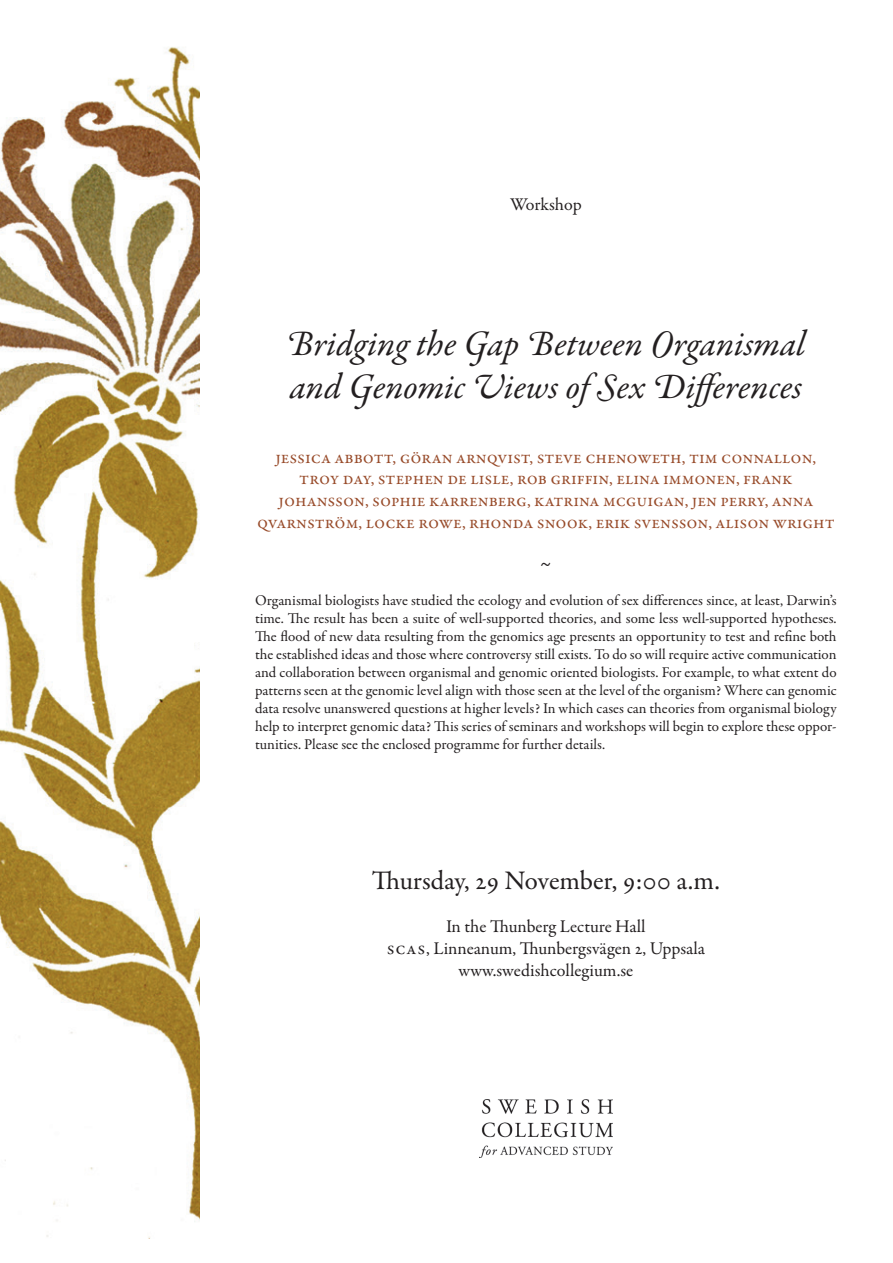
<style>
.page{position:relative;width:893px;height:1263px;background:#fff}
.page>*{position:absolute;margin:0;border:0;box-sizing:border-box;transform-origin:0 0}
.t1{font:italic 36px/43.2px "Garamond Premr Pro";color:#231f20}
.t2{font:27px "Garamond Premr Pro";color:#231f20}
.t3{font:18px/21.6px "Garamond Premr Pro";color:#984b2a;text-align:center}
.t4{font:18px/21.6px "Garamond Premr Pro";letter-spacing:.015em;color:#231f20;text-align:center}
.t5{font:600 18px "Garamond Premr Pro";color:#231f20}
.t6{font:15px/18px "Garamond Premr Pro";letter-spacing:.02em;color:#231f20;text-align:justify}
</style>
<div class="page">
<img style="left:479px;top:1100px;width:133px;height:57px">
<img style="left:0;top:47px;width:200px;height:1192px">
<p class="t4" style="left:510px;top:193px;width:72px">Workshop</p>
<h1 class="t1" style="left:286px;top:324px;width:521px">Bridging the Gap Between Organismal and Genomic Views of Sex Differences</h1>
<p class="t3" style="left:257px;top:447px;width:579px">jessica abbott, göran arnqvist, steve chenoweth, tim connallon, troy day, stephen de lisle, rob griffin, elina immonen, frank johansson, sophie karrenberg, katrina mcguigan, jen perry, anna qvarnström, locke rowe, rhonda snook, erik svensson, alison wright</p>
<p class="t5" style="left:540px;top:552px;width:13px">~</p>
<p class="t6" style="left:255px;top:591px;width:583px">Organismal biologists have studied the ecology and evolution of sex differences since, at least, Darwin’s time. The result has been a suite of well-supported theories, and some less well-supported hypotheses.<br>The flood of new data resulting from the genomics age presents an opportunity to test and refine both the established ideas and those where controversy still exists. To do so will require active communication and collaboration between organismal and genomic oriented biologists. For example, to what extent do patterns seen at the genomic level align with those seen at the level of the organism? Where can genomic data resolve unanswered questions at higher levels? In which cases can theories from organismal biology help to interpret genomic data? This series of seminars and workshops will begin to explore these oppor&shy;tunities. Please see the enclosed programme for further details.</p>
<h2 class="t2" style="left:372px;top:864px;width:349px">Thursday, 29 November, 9:00 a.m.</h2>
<p class="t4" style="left:387px;top:916px;width:320px">In the Thunberg Lecture Hall<br>scas, Linneanum, Thunbergsvägen 2, Uppsala www.swedishcollegium.se</p>
</div>
